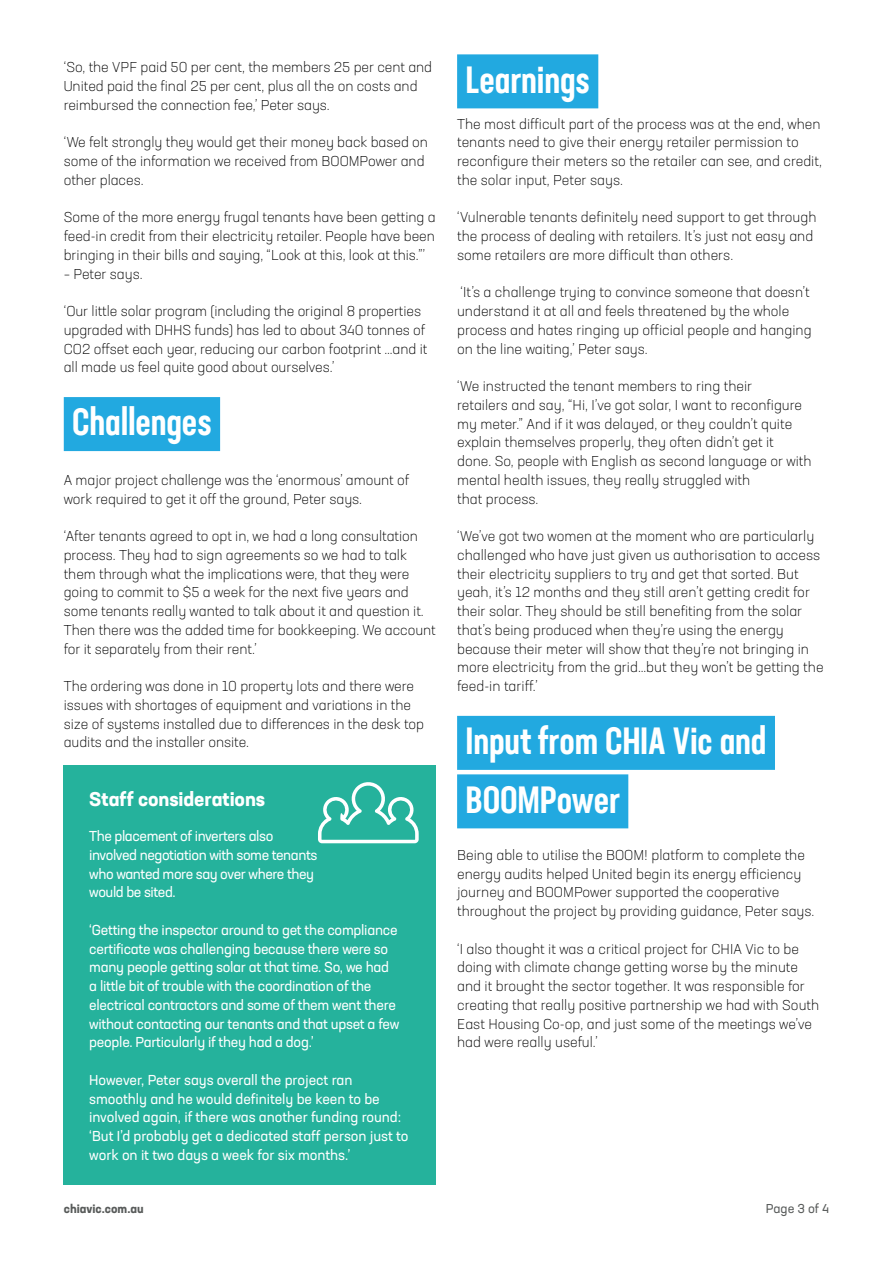
<style>
.page{position:relative;width:893px;height:1263px;background:#fff}
.page>*{position:absolute;margin:0;border:0;box-sizing:border-box;transform-origin:0 0}
.t1{font:500 37.5px/58.5px "Neusa Next Std Compact";letter-spacing:-.005em;color:#fff}
.t2{font:700 19.5px "Neusa Next Std";letter-spacing:-.005em;color:#fff}
.t3{font:300 14.25px/18.8px "Neusa Next Std";color:#000}
.t4{font:14.25px/18.8px "Neusa Next Std";letter-spacing:-.02em;color:#fff}
.t5{font:12.75px "Neusa Next Std";color:#585b5a}
.t6{font:700 12px "Neusa Next Std";color:#585b5a}
</style>
<div class="page">
<div style="left:64px;top:765px;width:372px;height:420px;background:#25b29c"></div>
<svg style="left:318px;top:782px;width:101px;height:61px"></svg>
<div style="left:64px;top:397px;width:156px;height:54px;background:#22a9e0"></div>
<div style="left:457px;top:54px;width:141px;height:54px;background:#22a9e0"></div>
<div style="left:457px;top:716px;width:318px;height:54px;background:#22a9e0"></div>
<div style="left:457px;top:774px;width:171px;height:54px;background:#22a9e0"></div>
<p class="t3" style="left:64px;top:58px;width:370px">‘So, the VPF paid 50 per cent, the members 25 per cent and<br>United paid the final 25 per cent, plus all the on costs and reimbursed the connection fee,’ Peter says.</p>
<p class="t3" style="left:64px;top:133px;width:366px">‘We felt strongly they would get their money back based on some of the information we received from BOOMPower and other places.</p>
<p class="t3" style="left:64px;top:208px;width:373px;text-align:justify">Some of the more energy frugal tenants have been getting a feed-in credit from their electricity retailer. People have been bringing in their bills and saying, “Look at this, look at this.”’</p>
<p class="t3" style="left:64px;top:264px;width:80px">– Peter says.</p>
<p class="t3" style="left:64px;top:302px;width:365px">‘Our little solar program (including the original 8 properties upgraded with DHHS funds) has led to about 340 tonnes of CO2 offset each year, reducing our carbon footprint …and it all made us feel quite good about ourselves.’</p>
<h1 class="t1" style="left:72px;top:392px;width:141px">Challenges</h1>
<p class="t3" style="left:64px;top:470px;width:347px">A major project challenge was the ‘enormous’ amount of work required to get it off the ground, Peter says.</p>
<p class="t3" style="left:64px;top:527px;width:374px">‘After tenants agreed to opt in, we had a long consultation process. They had to sign agreements so we had to talk them through what the implications were, that they were going to commit to $5 a week for the next five years and some tenants really wanted to talk about it and question it.<br>Then there was the added time for bookkeeping. We account for it separately from their rent.’</p>
<p class="t3" style="left:64px;top:677px;width:362px">The ordering was done in 10 property lots and there were issues with shortages of equipment and variations in the size of systems installed due to differences in the desk top audits and the installer onsite.</p>
<h2 class="t2" style="left:89px;top:786px;width:177px">Staff considerations</h2>
<p class="t4" style="left:89px;top:826px;width:230px">The placement of inverters also involved negotiation with some tenants who wanted more say over where they would be sited.</p>
<p class="t4" style="left:89px;top:920px;width:312px">‘Getting the inspector around to get the compliance certificate was challenging because there were so many people getting solar at that time. So, we had a little bit of trouble with the coordination of the electrical contractors and some of them went there without contacting our tenants and that upset a few people. Particularly if they had a dog.’</p>
<p class="t4" style="left:89px;top:1070px;width:321px">However, Peter says overall the project ran smoothly and he would definitely be keen to be involved again, if there was another funding round: ‘But I’d probably get a dedicated staff person just to work on it two days a week for six months.’</p>
<h1 class="t1" style="left:466px;top:50px;width:126px">Learnings</h1>
<p class="t3" style="left:457px;top:114px;width:366px">The most difficult part of the process was at the end, when tenants need to give their energy retailer permission to reconfigure their meters so the retailer can see, and credit, the solar input, Peter says.</p>
<p class="t3" style="left:457px;top:208px;width:361px">‘Vulnerable tenants definitely need support to get through the process of dealing with retailers. It’s just not easy and some retailers are more difficult than others.</p>
<p class="t3" style="left:457px;top:283px;width:356px">‘It’s a challenge trying to convince someone that doesn’t understand it at all and feels threatened by the whole process and hates ringing up official people and hanging on the line waiting,’ Peter says.</p>
<p class="t3" style="left:457px;top:377px;width:356px">‘We instructed the tenant members to ring their<br>retailers and say, “Hi, I’ve got solar, I want to reconfigure my meter.” And if it was delayed, or they couldn’t quite explain themselves properly, they often didn’t get it<br>done. So, people with English as second language or with mental health issues, they really struggled with<br>that process.</p>
<p class="t3" style="left:457px;top:527px;width:368px">‘We’ve got two women at the moment who are particularly challenged who have just given us authorisation to access their electricity suppliers to try and get that sorted. But yeah, it’s 12 months and they still aren’t getting credit for their solar. They should be still benefiting from the solar that’s being produced when they’re using the energy because their meter will show that they’re not bringing in more electricity from the grid…but they won’t be getting the feed-in tariff.’</p>
<h1 class="t1" style="left:466px;top:711px;width:302px">Input from CHIA Vic and<br>BOOMPower</h1>
<p class="t3" style="left:457px;top:845px;width:359px">Being able to utilise the BOOM! platform to complete the energy audits helped United begin its energy efficiency journey and BOOMPower supported the cooperative throughout the project by providing guidance, Peter says.</p>
<p class="t3" style="left:457px;top:939px;width:364px">‘I also thought it was a critical project for CHIA Vic to be doing with climate change getting worse by the minute and it brought the sector together. It was responsible for creating that really positive partnership we had with South East Housing Co-op, and just some of the meetings we’ve had were really useful.’</p>
<p class="t6" style="left:64px;top:1201px;width:81px">chiavic.com.au</p>
<p class="t5" style="left:766px;top:1201px;width:65px">Page 3 of 4</p>
</div>
